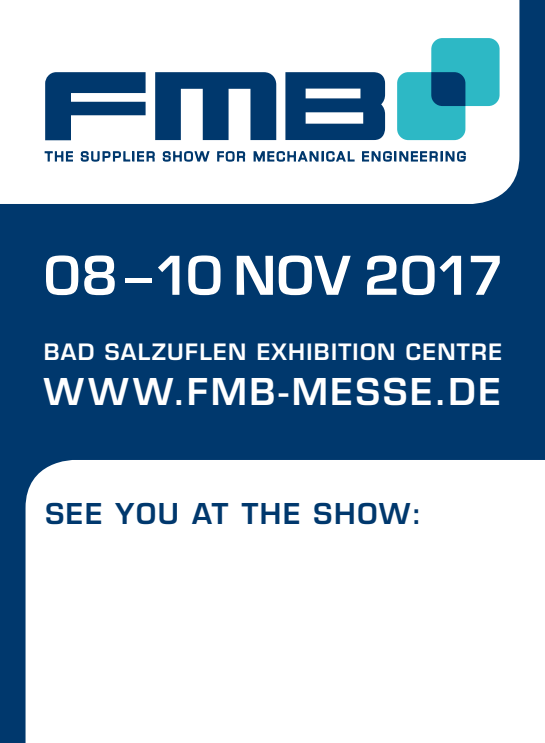
<style>
.page{position:relative;width:545px;height:743px;background:#fff}
.page>*{position:absolute;margin:0;border:0;box-sizing:border-box;transform-origin:0 0}
.t1{font:600 52px "Eurostile LT Std";letter-spacing:-.01em;color:#fff}
.t2{font:600 36px "Eurostile LT Std";letter-spacing:.075em;color:#fff}
.t3{font:600 28px "Eurostile LT Std";letter-spacing:.06em;color:#00386d}
.t4{font:600 22px "Eurostile LT Std";letter-spacing:.06em;color:#fff}
</style>
<div class="page">
<div style="left:0;top:0;width:544px;height:743px;background:#00386d"></div>
<div style="left:0;top:0;width:519px;height:204px;background:#fff"></div>
<div style="left:26px;top:460px;width:518px;height:283px;background:#fff"></div>
<svg style="left:45px;top:38px;width:454px;height:124px"></svg>
<h1 class="t1" style="left:44px;top:243px;width:461px">08 –10 NOV 2017</h1>
<p class="t4" style="left:44px;top:338px;width:459px">BAD SALZUFLEN EXHIBITION CENTRE</p>
<h2 class="t2" style="left:44px;top:369px;width:458px">WWW.FMB-MESSE.DE</h2>
<p class="t3" style="left:45px;top:495px;width:378px">SEE YOU AT THE SHOW:</p>
</div>
